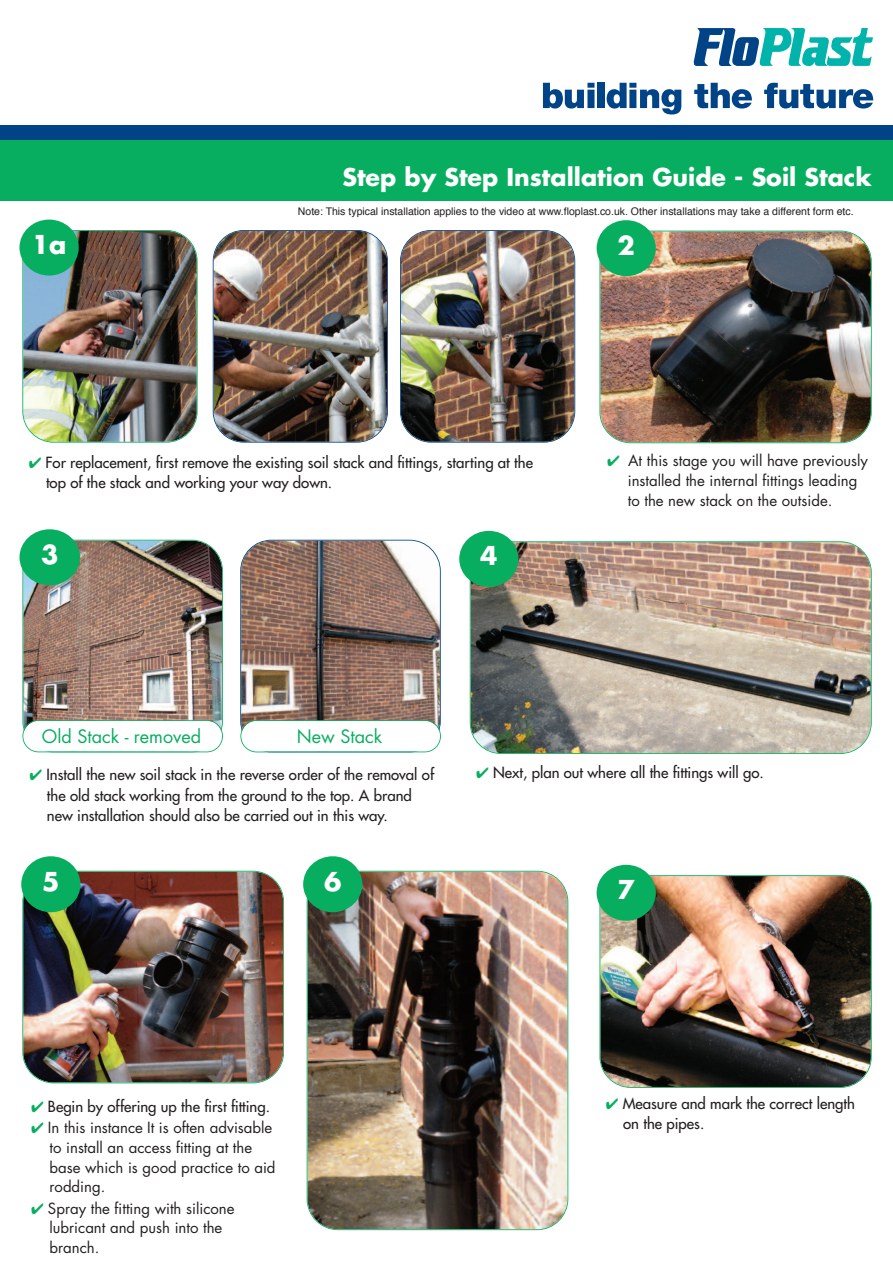
<style>
.page{position:relative;width:893px;height:1263px;background:#fff}
.page>*{position:absolute;margin:0;border:0;box-sizing:border-box;transform-origin:0 0}
.t1{font:700 25.35px "Futura LT";color:#fff}
.t2{font:700 23.7px "Futura LT";color:#fff}
.t3{font:18px "Futura LT";color:#08ae5f}
.t4{font:15px/20.4px "Futura LT";color:#231f20}
.t5{font:15px/19.6px "Futura LT";color:#231f20}
.t6{font:10.5px "Helvetica";color:#231f20}
.s1{color:#08ae5f}
</style>
<div class="page">
<img style="left:23px;top:871px;width:260px;height:211px;border-radius:30px">
<div style="left:22px;top:871px;width:262px;height:212px;border:2px solid #08ae5f;border-radius:31px"></div>
<img style="left:307px;top:871px;width:260px;height:358px;border-radius:30px">
<div style="left:307px;top:871px;width:261px;height:359px;border:2px solid #08ae5f;border-radius:31px"></div>
<div style="left:0;top:140px;width:893px;height:61px;background:#08ae5f"></div>
<div style="left:0;top:125px;width:893px;height:15px;background:#014387"></div>
<svg style="left:693px;top:28px;width:180px;height:38px"></svg>
<svg style="left:543px;top:83px;width:51px;height:26px"></svg>
<div style="left:597px;top:83px;width:8px;height:25px;background:#014387"></div>
<svg style="left:607px;top:83px;width:74px;height:31px"></svg>
<svg style="left:694px;top:83px;width:58px;height:26px"></svg>
<svg style="left:764px;top:83px;width:109px;height:26px"></svg>
<img style="left:600px;top:231px;width:271px;height:211px;border-radius:30px">
<div style="left:599px;top:231px;width:273px;height:212px;border:2px solid #08ae5f;border-radius:31px"></div>
<div style="left:597px;top:220px;width:59px;height:56px;background:#08ae5f;border-radius:50%"></div>
<img style="left:23px;top:231px;width:174px;height:211px;border-radius:30px">
<div style="left:22px;top:230px;width:176px;height:213px;border:2px solid #08ae5f;border-radius:31px"></div>
<div style="left:20px;top:220px;width:59px;height:56px;background:#08ae5f;border-radius:50%"></div>
<div style="left:21px;top:856px;width:59px;height:56px;background:#08ae5f;border-radius:50%"></div>
<img style="left:600px;top:876px;width:271px;height:211px;border-radius:30px">
<div style="left:599px;top:875px;width:273px;height:213px;border:2px solid #08ae5f;border-radius:31px"></div>
<div style="left:597px;top:865px;width:59px;height:56px;background:#08ae5f;border-radius:50%"></div>
<img style="left:214px;top:231px;width:173px;height:211px;border-radius:30px">
<div style="left:213px;top:230px;width:175px;height:213px;border:2px solid #014387;border-radius:31px"></div>
<img style="left:401px;top:231px;width:173px;height:211px;border-radius:30px">
<div style="left:400px;top:230px;width:175px;height:213px;border:2px solid #014387;border-radius:31px"></div>
<img style="left:23px;top:541px;width:199px;height:210px;border-radius:30px">
<div style="left:22px;top:540px;width:201px;height:212px;border:2px solid #08ae5f;border-radius:31px"></div>
<div style="left:20px;top:529px;width:60px;height:56px;background:#08ae5f;border-radius:50%"></div>
<img style="left:241px;top:541px;width:199px;height:210px;border-radius:30px">
<div style="left:240px;top:540px;width:201px;height:212px;border:2px solid #014387;border-radius:31px"></div>
<img style="left:471px;top:542px;width:400px;height:211px;border-radius:30px">
<div style="left:470px;top:541px;width:402px;height:213px;border:2px solid #08ae5f;border-radius:31px"></div>
<div style="left:459px;top:531px;width:59px;height:56px;background:#08ae5f;border-radius:50%"></div>
<div style="left:303px;top:856px;width:59px;height:56px;background:#08ae5f;border-radius:50%"></div>
<div style="left:23px;top:721px;width:199px;height:30px;background:#fff;border-radius:15px"></div>
<div style="left:22px;top:720px;width:201px;height:32px;border:2px solid #08ae5f;border-radius:16px"></div>
<div style="left:241px;top:721px;width:199px;height:30px;background:#fff;border-radius:15px"></div>
<div style="left:240px;top:720px;width:201px;height:32px;border:2px solid #08ae5f;border-radius:16px"></div>
<h2 class="t2" style="left:342px;top:166px;width:531px">Step by Step Installation Guide - Soil Stack</h2>
<p class="t6" style="left:298px;top:207px;width:557px">Note: This typical installation applies to the video at www.floplast.co.uk. Other installations may take a different form etc.</p>
<h1 class="t1" style="left:32px;top:233px;width:36px">1a</h1>
<h1 class="t1" style="left:617px;top:233px;width:19px">2</h1>
<p class="t4" style="left:46px;top:454px;width:488px;text-indent:-17px"><span class="s1">✔</span> For replacement, first remove the existing soil stack and fittings, starting at the top of the stack and working your way down.</p>
<h1 class="t1" style="left:41px;top:542px;width:19px">3</h1>
<h1 class="t1" style="left:480px;top:544px;width:19px">4</h1>
<p class="t3" style="left:42px;top:728px;width:161px">Old Stack - removed</p>
<p class="t3" style="left:297px;top:728px;width:87px">New Stack</p>
<p class="t5" style="left:628px;top:452px;width:242px;text-indent:-21px"><span class="s1">✔</span> At this stage you will have previously installed the internal fittings leading to the new stack on the outside.</p>
<p class="t4" style="left:47px;top:766px;width:389px;text-indent:-17px"><span class="s1">✔</span> Install the new soil stack in the reverse order of the removal of the old stack working from the ground to the top. A brand new installation should also be carried out in this way.</p>
<h1 class="t1" style="left:42px;top:869px;width:19px">5</h1>
<h1 class="t1" style="left:324px;top:869px;width:19px">6</h1>
<p class="t4" style="left:476px;top:764px;width:289px"><span class="s1">✔</span> Next, plan out where all the fittings will go.</p>
<h1 class="t1" style="left:617px;top:878px;width:19px">7</h1>
<p class="t4" style="left:31px;top:1098px;width:240px"><span class="s1">✔</span> Begin by offering up the first fitting.</p>
<p class="t5" style="left:50px;top:1119px;width:228px;text-indent:-18px"><span class="s1">✔</span> In this instance It is often advisable to install an access fitting at the base which is good practice to aid rodding.</p>
<p class="t5" style="left:50px;top:1199px;width:187px;text-indent:-18px"><span class="s1">✔</span> Spray the fitting with silicone lubricant and push into the branch.</p>
<p class="t4" style="left:623px;top:1095px;width:233px;text-indent:-17px"><span class="s1">✔</span> Measure and mark the correct length on the pipes.</p>
</div>
